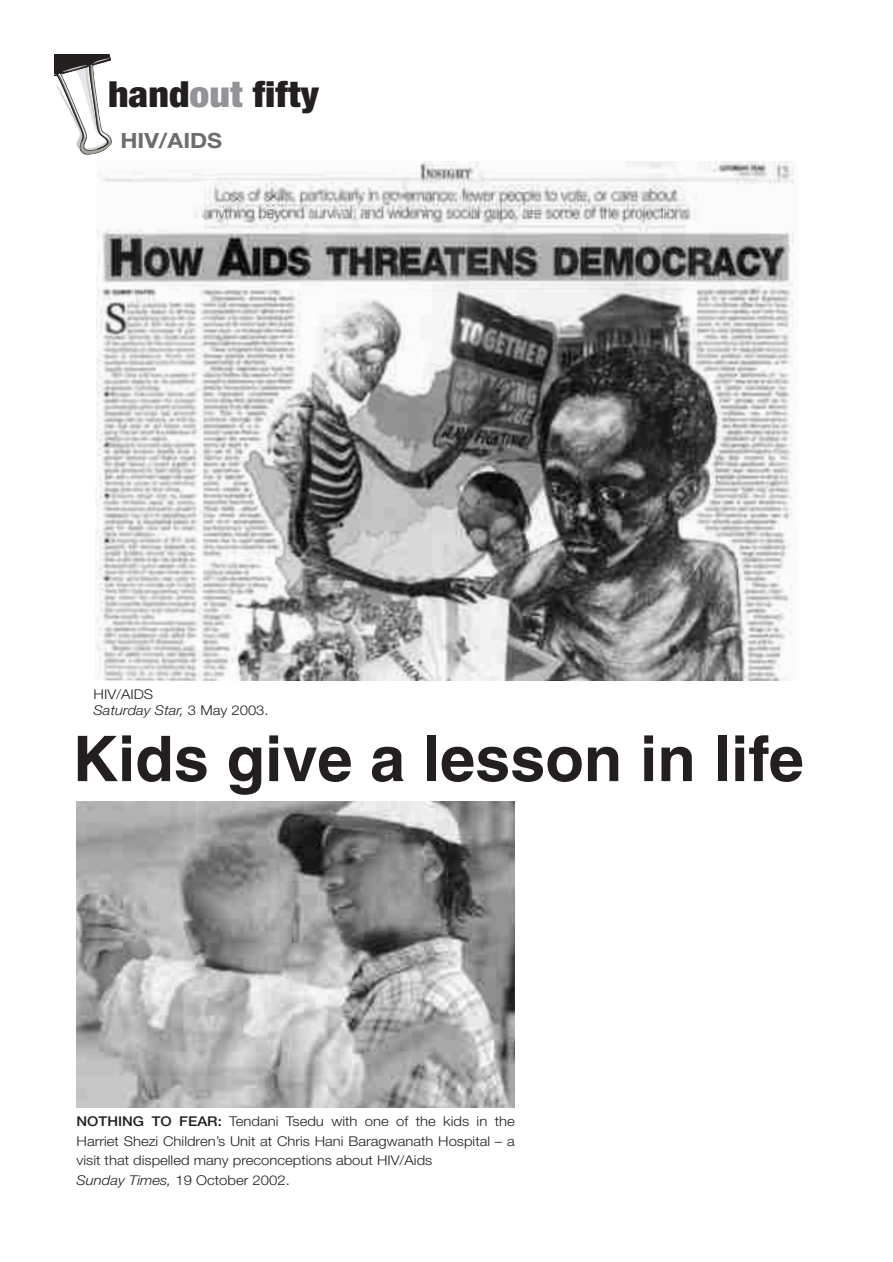
<style>
.page{position:relative;width:893px;height:1262px;background:#fff}
.page>*{position:absolute;margin:0;border:0;box-sizing:border-box;transform-origin:0 0}
.t1{font:700 63px "Helvetica";color:#231f1f}
.t2{font:900 condensed 36px "Helvetica Neue";color:#231f1f;scale:1.1 1}
.t3{font:700 21px "Helvetica Neue";color:#6d6e71;scale:1.1 1}
.t4{font:300 13.5px/19.5px "Helvetica Neue";color:#231f1f;scale:1.1 1}
.s1{color:#939497}
.s2{font-style:italic}
.s3{font-weight:500}
</style>
<div class="page">
<svg style="left:54px;top:54px;width:58px;height:101px"></svg>
<img style="left:95px;top:162px;width:699px;height:518px">
<img style="left:77px;top:801px;width:437px;height:306px">
<h2 class="t2" style="left:108px;top:81px;width:193px">hand<span class="s1">out</span> fifty</h2>
<h3 class="t3" style="left:120px;top:133px;width:94px">HIV/AIDS</h3>
<p class="t4" style="left:94px;top:687px;width:161px;line-height:16.2px">HIV/AIDS<br><span class="s2">Saturday Star,</span> 3 May 2003.</p>
<h1 class="t1" style="left:72px;top:736px;width:733px">Kids give a lesson in life</h1>
<p class="t4" style="left:77px;top:1112px;width:400px"><span class="s3">NOTHING TO FEAR:</span> Tendani Tsedu with one of the kids in the Harriet Shezi Children’s Unit at Chris Hani Baragwanath Hospital – a visit that dispelled many preconceptions about HIV/Aids<br><span class="s2">Sunday Times,</span> 19 October 2002.</p>
</div>
